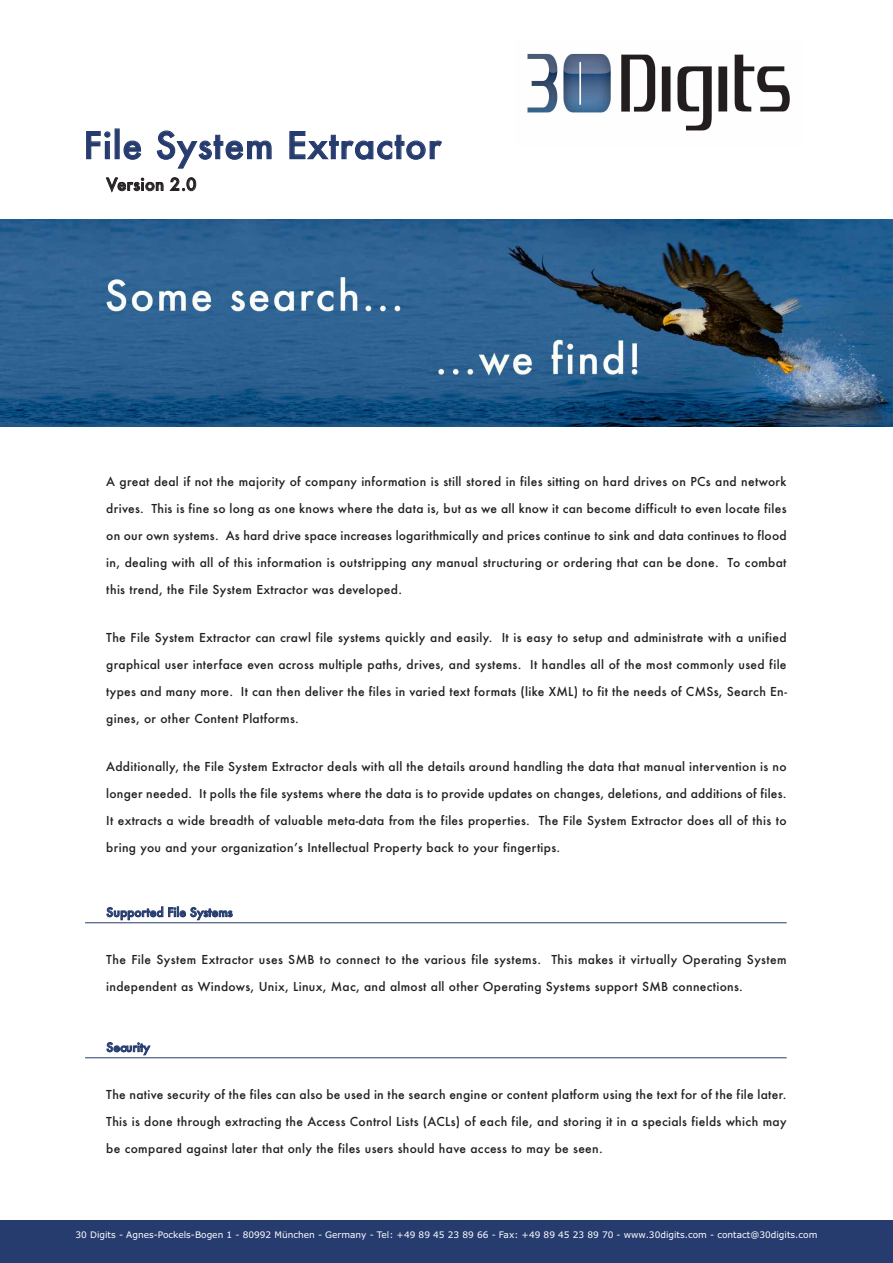
<style>
.page{position:relative;width:893px;height:1263px;background:#fff}
.page>*{position:absolute;margin:0;border:0;box-sizing:border-box;transform-origin:0 0}
.t1{font:500 36px "Futura";letter-spacing:.02em;color:#263c6f}
.t2{font:500 16.5px "Futura";letter-spacing:.02em;color:#231f20}
.t3{font:500 12px "Futura";letter-spacing:.025em;color:#231f20}
.t4{font:500 12px "Futura";letter-spacing:.01em;color:#263c6f}
.t5{font:9px "Verdana";color:#fff}
</style>
<div class="page">
<div style="left:0;top:1220px;width:893px;height:43px;background:#263c6f"></div>
<img style="left:526px;top:53px;width:264px;height:78px">
<img style="left:0;top:220px;width:893px;height:206px">
<hr style="left:85px;top:922px;width:702px;height:1px;background:#263c6f">
<hr style="left:85px;top:1057px;width:702px;height:1px;background:#263c6f">
<h1 class="t1" style="left:83px;top:125px;width:359px">File System Extractor</h1>
<h2 class="t2" style="left:106px;top:175px;width:92px">Version 2.0</h2>
<p class="t3" style="left:106px;top:475px;width:682px">A great deal if not the majority of company information is still stored in files sitting on hard drives on PCs and network</p>
<p class="t3" style="left:106px;top:502px;width:682px">drives. This is fine so long as one knows where the data is, but as we all know it can become difficult to even locate files</p>
<p class="t3" style="left:106px;top:529px;width:682px">on our own systems. As hard drive space increases logarithmically and prices continue to sink and data continues to flood</p>
<p class="t3" style="left:106px;top:556px;width:682px">in, dealing with all of this information is outstripping any manual structuring or ordering that can be done. To combat</p>
<p class="t3" style="left:106px;top:583px;width:297px">this trend, the File System Extractor was developed.</p>
<p class="t3" style="left:106px;top:631px;width:682px">The File System Extractor can crawl file systems quickly and easily. It is easy to setup and administrate with a unified</p>
<p class="t3" style="left:106px;top:658px;width:682px">graphical user interface even across multiple paths, drives, and systems. It handles all of the most commonly used file</p>
<p class="t3" style="left:106px;top:685px;width:682px">types and many more. It can then deliver the files in varied text formats (like XML) to fit the needs of CMSs, Search En-</p>
<p class="t3" style="left:106px;top:712px;width:194px">gines, or other Content Platforms.</p>
<p class="t3" style="left:106px;top:760px;width:682px">Additionally, the File System Extractor deals with all the details around handling the data that manual intervention is no</p>
<p class="t3" style="left:106px;top:787px;width:682px">longer needed. It polls the file systems where the data is to provide updates on changes, deletions, and additions of files.</p>
<p class="t3" style="left:106px;top:814px;width:682px">It extracts a wide breadth of valuable meta-data from the files properties. The File System Extractor does all of this to</p>
<p class="t3" style="left:106px;top:841px;width:455px">bring you and your organization’s Intellectual Property back to your fingertips.</p>
<p class="t4" style="left:106px;top:905px;width:128px">Supported File Systems</p>
<p class="t3" style="left:106px;top:953px;width:682px">The File System Extractor uses SMB to connect to the various file systems. This makes it virtually Operating System</p>
<p class="t3" style="left:106px;top:980px;width:638px">independent as Windows, Unix, Linux, Mac, and almost all other Operating Systems support SMB connections.</p>
<p class="t4" style="left:106px;top:1040px;width:45px">Security</p>
<p class="t3" style="left:106px;top:1088px;width:682px">The native security of the files can also be used in the search engine or content platform using the text for of the file later.</p>
<p class="t3" style="left:106px;top:1115px;width:682px">This is done through extracting the Access Control Lists (ACLs) of each file, and storing it in a specials fields which may</p>
<p class="t3" style="left:106px;top:1142px;width:498px">be compared against later that only the files users should have access to may be seen.</p>
<p class="t5" style="left:76px;top:1229px;width:743px">30 Digits - Agnes-Pockels-Bogen 1 - 80992 München - Germany - Tel: +49 89 45 23 89 66 - Fax: +49 89 45 23 89 70 - www.30digits.com - contact@30digits.com</p>
</div>
